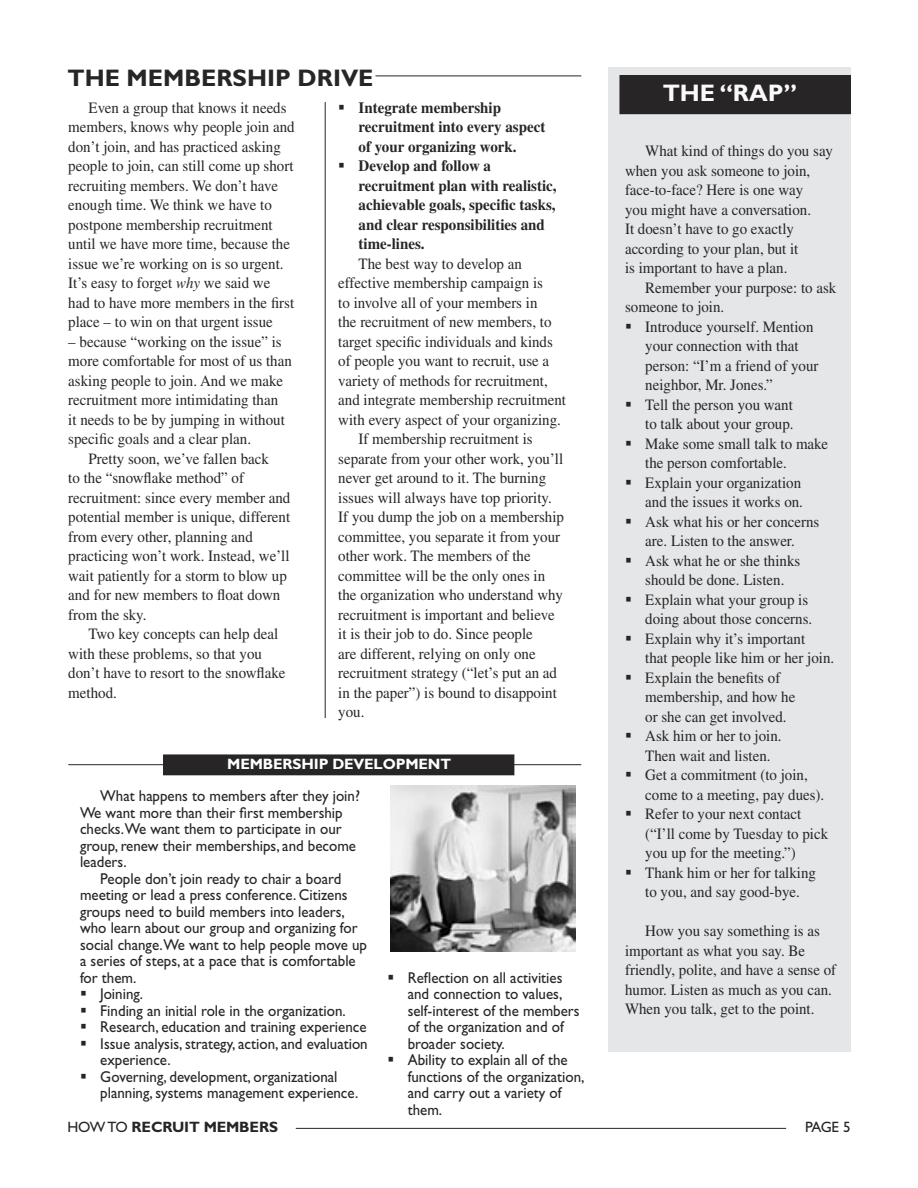
<style>
.page{position:relative;width:918px;height:1188px;background:#fff}
.page>*{position:absolute;margin:0;border:0;box-sizing:border-box;transform-origin:0 0}
.t1{font:700 24px "Gill Sans";color:#272525}
.t2{font:700 24px "Gill Sans";color:#fafafb}
.t3{font:15.75px/19.5px "Times";color:#272525;scale:.95 1}
.t4{font:15.75px/16.5px "Gill Sans";color:#272525;scale:.95 1}
.t5{font:700 15.75px/19.5px "Times";color:#272525;scale:.95 1}
.t6{font:700 15px "Gill Sans";letter-spacing:-.01em;color:#fff}
.t7{font:700 15px "Gill Sans";letter-spacing:-.01em;color:#272525}
.t8{font:15px "Gill Sans";color:#272525}
.s1{font-style:italic}
.s2{font-weight:400}
</style>
<div class="page">
<hr style="left:296px;top:1128px;width:490px;height:1px;background:#272525">
<hr style="left:68px;top:764px;width:513px;height:1px;background:#272525">
<div style="left:608px;top:68px;width:243px;height:984px;background:#e5e6e7"></div>
<hr style="left:375px;top:76px;width:206px;height:1px;background:#272525">
<div style="left:164px;top:755px;width:350px;height:20px;background:#272525"></div>
<hr style="left:325px;top:102px;width:1px;height:616px;background:#272525">
<img style="left:391px;top:785px;width:185px;height:166px">
<div style="left:620px;top:76px;width:230px;height:38px;background:#272525"></div>
<div style="left:620px;top:75px;width:230px;height:39px;border:1px solid #272525"></div>
<h1 class="t1" style="left:68px;top:63px;width:308px">THE MEMBERSHIP DRIVE</h1>
<p class="t5" style="left:359px;top:97px;width:198px;text-indent:-20px">▪ Integrate membership recruitment into every aspect of your organizing work.</p>
<p class="t5" style="left:359px;top:156px;width:210px;text-indent:-20px">▪ Develop and follow a recruitment plan with realistic, achievable goals, specific tasks, and clear responsibilities and time-lines.</p>
<p class="t3" style="left:359px;top:254px;width:173px">The best way to develop an</p>
<p class="t3" style="left:338px;top:273px;width:217px">effective membership campaign is</p>
<p class="t3" style="left:338px;top:293px;width:211px">to involve all of your members in</p>
<p class="t3" style="left:338px;top:312px;width:226px">the recruitment of new members, to</p>
<p class="t3" style="left:338px;top:332px;width:227px">target specific individuals and kinds</p>
<p class="t3" style="left:338px;top:351px;width:224px">of people you want to recruit, use a</p>
<p class="t3" style="left:338px;top:371px;width:222px">variety of methods for recruitment,</p>
<p class="t3" style="left:338px;top:390px;width:241px">and integrate membership recruitment</p>
<p class="t3" style="left:338px;top:410px;width:236px">with every aspect of your organizing.</p>
<p class="t3" style="left:359px;top:429px;width:185px">If membership recruitment is</p>
<p class="t3" style="left:338px;top:449px;width:238px">separate from your other work, you’ll</p>
<p class="t3" style="left:338px;top:468px;width:220px">never get around to it. The burning</p>
<p class="t3" style="left:338px;top:488px;width:226px">issues will always have top priority.</p>
<p class="t3" style="left:338px;top:507px;width:239px">If you dump the job on a membership</p>
<p class="t3" style="left:338px;top:527px;width:235px">committee, you separate it from your</p>
<p class="t3" style="left:338px;top:546px;width:204px">other work. The members of the</p>
<p class="t3" style="left:338px;top:566px;width:219px">committee will be the only ones in</p>
<p class="t3" style="left:338px;top:585px;width:238px">the organization who understand why</p>
<p class="t3" style="left:338px;top:605px;width:229px">recruitment is important and believe</p>
<p class="t3" style="left:338px;top:624px;width:206px">it is their job to do. Since people</p>
<p class="t3" style="left:338px;top:644px;width:209px">are different, relying on only one</p>
<p class="t3" style="left:338px;top:663px;width:232px">recruitment strategy (“let’s put an ad</p>
<p class="t3" style="left:338px;top:683px;width:232px">in the paper”) is bound to disappoint</p>
<p class="t3" style="left:338px;top:702px;width:29px">you.</p>
<p class="t6" style="left:227px;top:755px;width:225px">MEMBERSHIP DEVELOPMENT</p>
<p class="t4" style="left:80px;top:788px;width:296px;text-indent:20px">What happens to members after they join?<br>We want more than their first membership checks.We want them to participate in our group, renew their memberships, and become leaders.</p>
<p class="t4" style="left:80px;top:870px;width:304px;text-indent:20px">People don’t join ready to chair a board meeting or lead a press conference. Citizens groups need to build members into leaders, who learn about our group and organizing for social change.We want to help people move up a series of steps, at a pace that is comfortable for them.</p>
<p class="t4" style="left:80px;top:986px;width:68px">▪ Joining.</p>
<p class="t4" style="left:80px;top:1002px;width:281px">▪ Finding an initial role in the organization.</p>
<p class="t4" style="left:80px;top:1019px;width:303px">▪ Research, education and training experience</p>
<p class="t4" style="left:100px;top:1035px;width:283px;text-indent:-20px">▪ Issue analysis, strategy, action, and evaluation experience.</p>
<p class="t4" style="left:100px;top:1068px;width:273px;text-indent:-20px">▪ Governing, development, organizational planning, systems management experience.</p>
<p class="t3" style="left:68px;top:98px;width:240px;text-indent:20px">Even a group that knows it needs members, knows why people join and don’t join, and has practiced asking people to join, can still come up short recruiting members. We don’t have enough time. We think we have to postpone membership recruitment until we have more time, because the issue we’re working on is so urgent.<br>It’s easy to forget <span class="s1">why</span> we said we had to have more members in the first place – to win on that urgent issue</p>
<p class="t3" style="left:68px;top:332px;width:237px">– because “working on the issue” is more comfortable for most of us than asking people to join. And we make recruitment more intimidating than<br>it needs to be by jumping in without specific goals and a clear plan.</p>
<p class="t3" style="left:68px;top:449px;width:235px;text-indent:20px">Pretty soon, we’ve fallen back<br>to the “snowflake method” of recruitment: since every member and potential member is unique, different from every other, planning and practicing won’t work. Instead, we’ll wait patiently for a storm to blow up and for new members to float down from the sky.</p>
<p class="t3" style="left:68px;top:624px;width:230px;text-indent:20px">Two key concepts can help deal with these problems, so that you don’t have to resort to the snowflake method.</p>
<p class="t4" style="left:408px;top:969px;width:182px;text-indent:-20px">▪ Reflection on all activities and connection to values, self-interest of the members of the organization and of broader society.</p>
<p class="t4" style="left:408px;top:1052px;width:188px;text-indent:-20px">▪ Ability to explain all of the functions of the organization, and carry out a variety of them.</p>
<h1 class="t2" style="left:663px;top:79px;width:136px">THE “RAP”</h1>
<p class="t3" style="left:625px;top:141px;width:221px;text-indent:20px">What kind of things do you say when you ask someone to join, face-to-face? Here is one way<br>you might have a conversation.<br>It doesn’t have to go exactly according to your plan, but it<br>is important to have a plan.</p>
<p class="t3" style="left:625px;top:278px;width:224px;text-indent:20px">Remember your purpose: to ask someone to join.</p>
<p class="t3" style="left:645px;top:317px;width:184px;text-indent:-20px">▪ Introduce yourself. Mention your connection with that person: “I’m a friend of your neighbor, Mr. Jones.”</p>
<p class="t3" style="left:625px;top:395px;width:179px;text-align:right">▪ Tell the person you want to talk about your group.</p>
<p class="t3" style="left:645px;top:434px;width:194px;text-indent:-20px">▪ Make some small talk to make the person comfortable.</p>
<p class="t3" style="left:625px;top:473px;width:189px;text-align:right">▪ Explain your organization and the issues it works on.</p>
<p class="t3" style="left:625px;top:512px;width:206px;text-align:center">▪ Ask what his or her concerns are. Listen to the answer.</p>
<p class="t3" style="left:625px;top:551px;width:186px;text-align:center">▪ Ask what he or she thinks should be done. Listen.</p>
<p class="t3" style="left:625px;top:590px;width:199px;text-align:right">▪ Explain what your group is doing about those concerns.</p>
<p class="t3" style="left:645px;top:629px;width:200px;text-indent:-20px">▪ Explain why it’s important<br>that people like him or her join.</p>
<p class="t3" style="left:645px;top:668px;width:159px;text-indent:-20px">▪ Explain the benefits of membership, and how he or she can get involved.</p>
<p class="t3" style="left:625px;top:726px;width:166px;text-align:center">▪ Ask him or her to join.<br>Then wait and listen.</p>
<p class="t3" style="left:645px;top:765px;width:190px;text-indent:-20px">▪ Get a commitment (to join, come to a meeting, pay dues).</p>
<p class="t3" style="left:645px;top:804px;width:194px;text-indent:-20px">▪ Refer to your next contact (“I’ll come by Tuesday to pick you up for the meeting.”)</p>
<p class="t3" style="left:625px;top:863px;width:203px;text-align:center">▪ Thank him or her for talking to you, and say good-bye.</p>
<p class="t3" style="left:625px;top:921px;width:224px;text-indent:20px">How you say something is as important as what you say. Be friendly, polite, and have a sense of humor. Listen as much as you can.<br>When you talk, get to the point.</p>
<p class="t7" style="left:68px;top:1118px;width:212px"><span class="s2">HOW TO</span> RECRUIT MEMBERS</p>
<p class="t8" style="left:805px;top:1118px;width:47px">PAGE 5</p>
</div>
